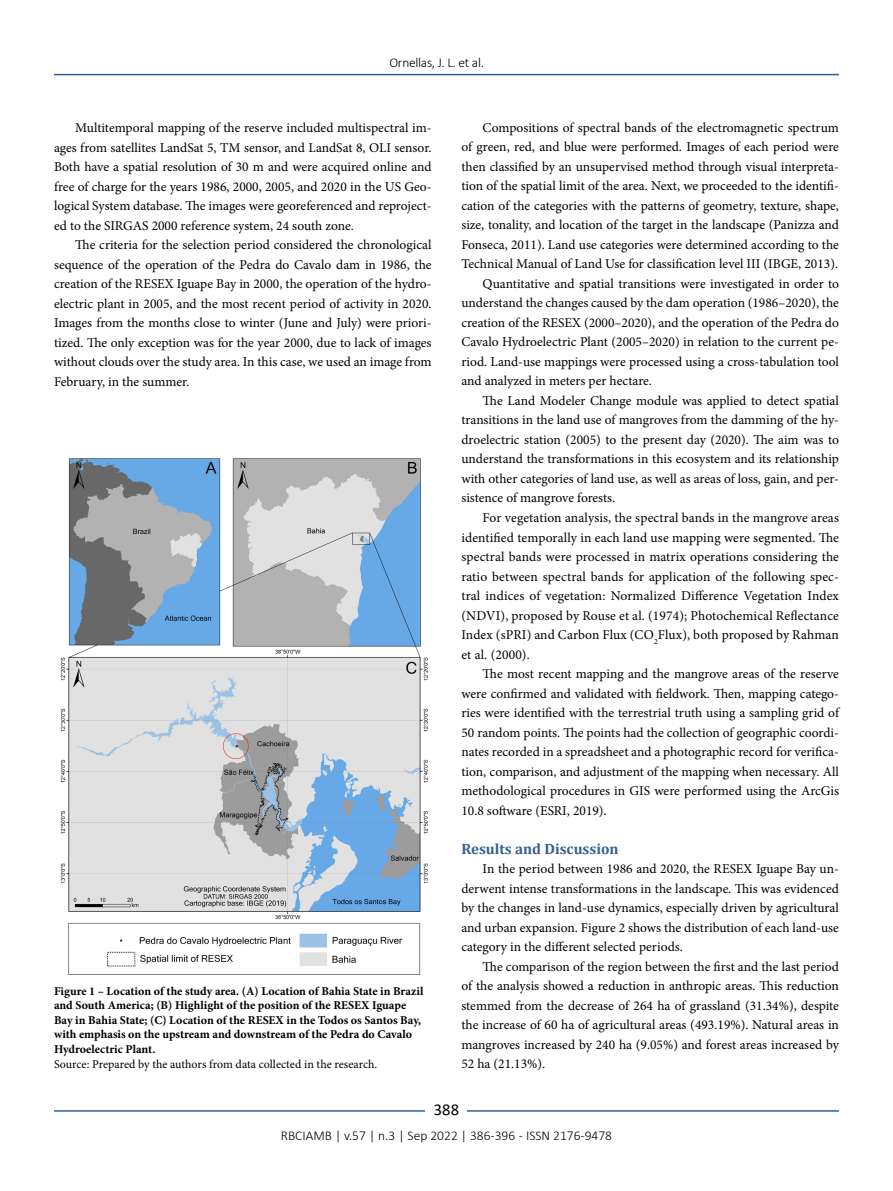
<style>
.page{position:relative;width:893px;height:1191px;background:#fff}
.page>*{position:absolute;margin:0;border:0;box-sizing:border-box;transform-origin:0 0}
.t1{font:16.5px "Calibri";color:#000}
.t2{font:700 15px "Cambria";color:#365f92}
.t3{font:13.5px/19.5px "Minion Pro";color:#000;text-align:justify}
.t4{font:300 13.5px "Calibri";color:#000}
.t5{font:300 13.5px "Calibri";letter-spacing:-.02em;color:#000}
.t6{font:700 12px/14.4px "Minion Pro";color:#000}
.t7{font:12px "Minion Pro";letter-spacing:-.005em;color:#000}
</style>
<div class="page">
<hr style="left:54px;top:74px;width:785px;height:1px;background:#365f92">
<hr style="left:54px;top:1110px;width:785px;height:1px;background:#365f92">
<div style="left:426px;top:1096px;width:41px;height:26px;background:#fff"></div>
<img style="left:60px;top:458px;width:368px;height:517px">
<p class="t5" style="left:389px;top:54px;width:96px">Ornellas, J. L. et al.</p>
<p class="t3" style="left:54px;top:118px;width:379px;text-indent:21px">Multitemporal mapping of the reserve included multispectral im&shy;ages from satellites LandSat 5, TM sensor, and LandSat 8, OLI sensor.<br>Both have a spatial resolution of 30 m and were acquired online and free of charge for the years 1986, 2000, 2005, and 2020 in the US Geo&shy;logical System database. The images were georeferenced and reproject&shy;ed to the SIRGAS 2000 reference system, 24 south zone.</p>
<p class="t3" style="left:54px;top:235px;width:379px;text-indent:21px">The criteria for the selection period considered the chronological sequence of the operation of the Pedra do Cavalo dam in 1986, the creation of the RESEX Iguape Bay in 2000, the operation of the hydro&shy;electric plant in 2005, and the most recent period of activity in 2020.<br>Images from the months close to winter (June and July) were priori&shy;tized. The only exception was for the year 2000, due to lack of images without clouds over the study area. In this case, we used an image from February, in the summer.</p>
<p class="t6" style="left:54px;top:983px;width:371px">Figure 1 – Location of the study area. (A) Location of Bahia State in Brazil and South America; (B) Highlight of the position of the RESEX Iguape Bay in Bahia State; (C) Location of the RESEX in the Todos os Santos Bay, with emphasis on the upstream and downstream of the Pedra do Cavalo Hydroelectric Plant.</p>
<p class="t7" style="left:54px;top:1055px;width:325px">Source: Prepared by the authors from data collected in the research.</p>
<p class="t3" style="left:483px;top:118px;width:358px">Compositions of spectral bands of the electromagnetic spectrum</p>
<p class="t3" style="left:461px;top:137px;width:379px">of green, red, and blue were performed. Images of each period were</p>
<p class="t3" style="left:461px;top:157px;width:379px">then classified by an unsupervised method through visual interpreta-</p>
<p class="t3" style="left:461px;top:176px;width:379px">tion of the spatial limit of the area. Next, we proceeded to the identifi-</p>
<p class="t3" style="left:461px;top:196px;width:379px">cation of the categories with the patterns of geometry, texture, shape,</p>
<p class="t3" style="left:461px;top:215px;width:379px">size, tonality, and location of the target in the landscape (Panizza and</p>
<p class="t3" style="left:461px;top:235px;width:379px">Fonseca, 2011). Land use categories were determined according to the</p>
<p class="t3" style="left:461px;top:254px;width:378px">Technical Manual of Land Use for classification level III (IBGE, 2013).</p>
<p class="t3" style="left:483px;top:274px;width:358px">Quantitative and spatial transitions were investigated in order to</p>
<p class="t3" style="left:461px;top:293px;width:379px">understand the changes caused by the dam operation (1986–2020), the</p>
<p class="t3" style="left:461px;top:313px;width:379px">creation of the RESEX (2000–2020), and the operation of the Pedra do</p>
<p class="t3" style="left:461px;top:332px;width:379px">Cavalo Hydroelectric Plant (2005–2020) in relation to the current pe-</p>
<p class="t3" style="left:461px;top:352px;width:379px">riod. Land-use mappings were processed using a cross-tabulation tool</p>
<p class="t3" style="left:461px;top:371px;width:192px">and analyzed in meters per hectare.</p>
<p class="t3" style="left:483px;top:391px;width:358px">The Land Modeler Change module was applied to detect spatial</p>
<p class="t3" style="left:461px;top:410px;width:379px">transitions in the land use of mangroves from the damming of the hy-</p>
<p class="t3" style="left:461px;top:430px;width:379px">droelectric station (2005) to the present day (2020). The aim was to</p>
<p class="t3" style="left:461px;top:449px;width:379px">understand the transformations in this ecosystem and its relationship</p>
<p class="t3" style="left:461px;top:469px;width:379px">with other categories of land use, as well as areas of loss, gain, and per-</p>
<p class="t3" style="left:461px;top:488px;width:155px">sistence of mangrove forests.</p>
<p class="t3" style="left:483px;top:508px;width:358px">For vegetation analysis, the spectral bands in the mangrove areas</p>
<p class="t3" style="left:461px;top:527px;width:379px">identified temporally in each land use mapping were segmented. The</p>
<p class="t3" style="left:461px;top:547px;width:379px">spectral bands were processed in matrix operations considering the</p>
<p class="t3" style="left:461px;top:566px;width:379px">ratio between spectral bands for application of the following spec-</p>
<p class="t3" style="left:461px;top:586px;width:379px">tral indices of vegetation: Normalized Difference Vegetation Index</p>
<p class="t3" style="left:461px;top:605px;width:379px">(NDVI), proposed by Rouse et al. (1974); Photochemical Reflectance</p>
<p class="t3" style="left:461px;top:625px;width:379px">Index (sPRI) and Carbon Flux (CO<sub>2</sub>Flux), both proposed by Rahman</p>
<p class="t3" style="left:461px;top:644px;width:70px">et al. (2000).</p>
<p class="t3" style="left:483px;top:664px;width:358px">The most recent mapping and the mangrove areas of the reserve</p>
<p class="t3" style="left:461px;top:683px;width:379px">were confirmed and validated with fieldwork. Then, mapping catego-</p>
<p class="t3" style="left:461px;top:703px;width:379px">ries were identified with the terrestrial truth using a sampling grid of</p>
<p class="t3" style="left:461px;top:722px;width:379px">50 random points. The points had the collection of geographic coordi-</p>
<p class="t3" style="left:461px;top:742px;width:379px">nates recorded in a spreadsheet and a photographic record for verifica-</p>
<p class="t3" style="left:461px;top:761px;width:379px">tion, comparison, and adjustment of the mapping when necessary. All</p>
<p class="t3" style="left:461px;top:781px;width:379px">methodological procedures in GIS were performed using the ArcGis</p>
<p class="t3" style="left:461px;top:800px;width:147px">10.8 software (ESRI, 2019).</p>
<p class="t2" style="left:461px;top:838px;width:159px">Results and Discussion</p>
<p class="t3" style="left:461px;top:859px;width:379px;text-indent:21px">In the period between 1986 and 2020, the RESEX Iguape Bay un&shy;derwent intense transformations in the landscape. This was evidenced by the changes in land-use dynamics, especially driven by agricultural and urban expansion. Figure 2 shows the distribution of each land-use category in the different selected periods.</p>
<p class="t3" style="left:461px;top:956px;width:379px;text-indent:21px">The comparison of the region between the first and the last period of the analysis showed a reduction in anthropic areas. This reduction stemmed from the decrease of 264 ha of grassland (31.34%), despite the increase of 60 ha of agricultural areas (493.19%). Natural areas in mangroves increased by 240 ha (9.05%) and forest areas increased by 52 ha (21.13%).</p>
<p class="t1" style="left:434px;top:1098px;width:27px">388</p>
<p class="t4" style="left:281px;top:1126px;width:333px">RBCIAMB | v.57 | n.3 | Sep 2022 | 386-396 - ISSN 2176-9478</p>
</div>
